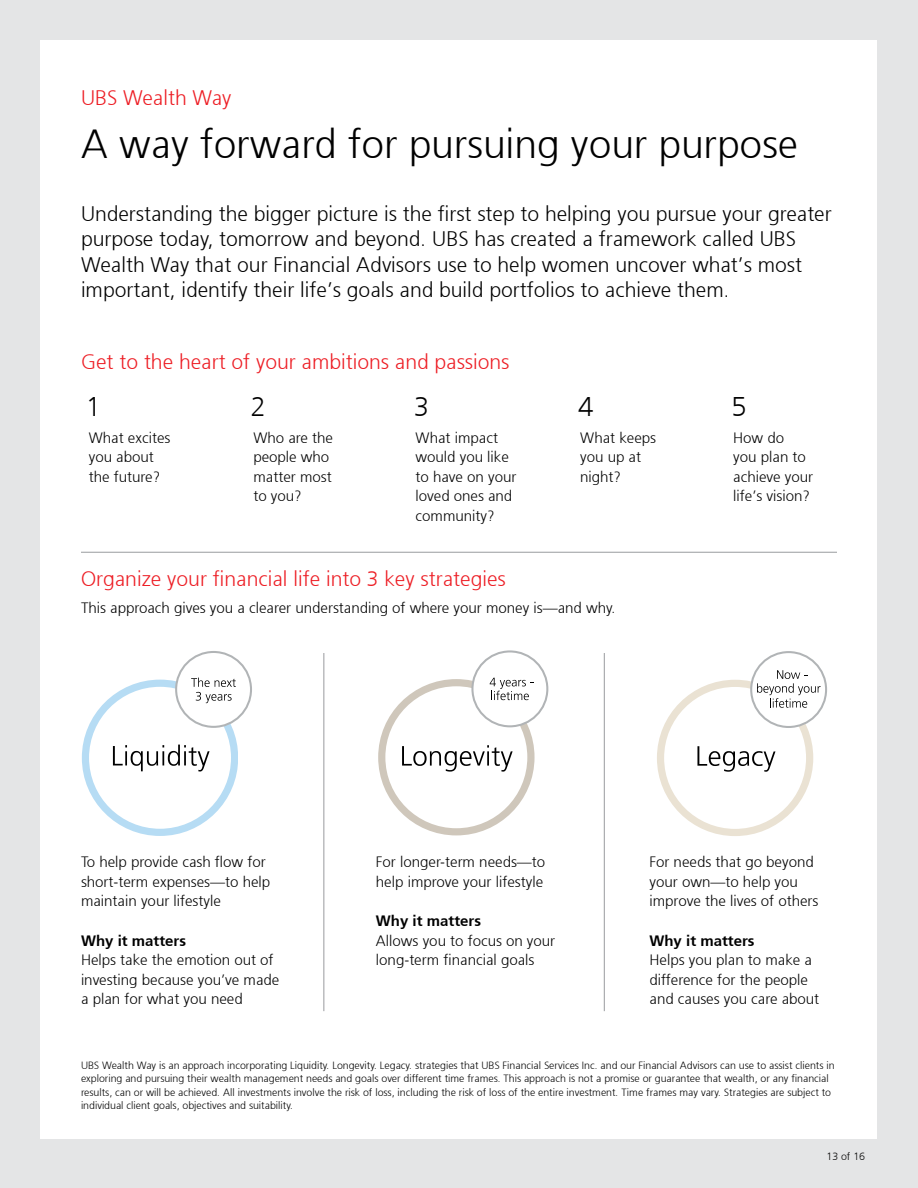
<style>
.page{position:relative;width:918px;height:1188px;background:#e4e5e6}
.page>*{position:absolute;margin:0;border:0;box-sizing:border-box;transform-origin:0 0}
.HEAD_27_31{font:300 40.5px "Frutiger 45";color:#000}
.QUOTE_14_17{font:300 27px "Frutiger 45";color:#000}
.QUOTE_14_17-2{font:300 21px/25.5px "Frutiger 45";color:#000}
.HEAD_RED_14_17{font:300 21px "Frutiger 45";color:#ed1d24}
.BODY_10_13{font:300 15px/19.5px "Frutiger 45";color:#000}
.sub_black_10_bold{font:300 15px "Frutiger 45";color:#000}
.endnotes{font:300 10.5px/13.5px "Frutiger 45";color:#000}
</style>
<div class="page">
<div style="left:40px;top:40px;width:838px;height:1099px;background:#fff"></div>
<div style="left:82px;top:680px;width:156px;height:156px;border:7px solid #b6dcf4;border-radius:50%"></div>
<svg style="left:113px;top:745px;width:97px;height:26px"></svg>
<div style="left:175px;top:651px;width:77px;height:77px;background:#fff;border:2px solid #b1b4b6;border-radius:50%"></div>
<svg style="left:191px;top:678px;width:45px;height:25px"></svg>
<svg style="left:402px;top:745px;width:111px;height:27px"></svg>
<div style="left:378px;top:679px;width:157px;height:156px;border:7px solid #cfc7bb;border-radius:50%"></div>
<div style="left:471px;top:650px;width:77px;height:77px;background:#fff;border:2px solid #b1b4b6;border-radius:50%"></div>
<svg style="left:490px;top:678px;width:43px;height:22px"></svg>
<svg style="left:697px;top:746px;width:78px;height:26px"></svg>
<div style="left:657px;top:680px;width:156px;height:156px;border:7px solid #eae2d3;border-radius:50%"></div>
<svg style="left:750px;top:651px;width:77px;height:77px"></svg>
<svg style="left:757px;top:670px;width:64px;height:38px"></svg>
<hr style="left:81px;top:552px;width:756px;height:1px;background:#999b9e">
<hr style="left:324px;top:653px;width:1px;height:358px;background:#999b9e">
<hr style="left:604px;top:653px;width:1px;height:358px;background:#999b9e">
<p class="HEAD_RED_14_17" style="left:81px;top:85px;width:152px">UBS Wealth Way</p>
<p class="HEAD_27_31" style="left:81px;top:120px;width:719px">A way forward for pursuing your purpose</p>
<p class="QUOTE_14_17-2" style="left:81px;top:200px;width:752px">Understanding the bigger picture is the first step to helping you pursue your greater purpose today, tomorrow and beyond. UBS has created a framework called UBS Wealth Way that our Financial Advisors use to help women uncover what’s most important, identify their life’s goals and build portfolios to achieve them.</p>
<p class="HEAD_RED_14_17" style="left:81px;top:349px;width:430px">Get to the heart of your ambitions and passions</p>
<p class="QUOTE_14_17" style="left:86px;top:391px;width:17px">1</p>
<p class="QUOTE_14_17" style="left:251px;top:391px;width:17px">2</p>
<p class="QUOTE_14_17" style="left:414px;top:391px;width:17px">3</p>
<p class="QUOTE_14_17" style="left:578px;top:391px;width:17px">4</p>
<p class="QUOTE_14_17" style="left:732px;top:391px;width:17px">5</p>
<p class="BODY_10_13" style="left:89px;top:428px;width:83px">What excites you about the future?</p>
<p class="BODY_10_13" style="left:253px;top:428px;width:81px">Who are the people who matter most to you?</p>
<p class="BODY_10_13" style="left:416px;top:428px;width:102px">What impact would you like to have on your loved ones and community?</p>
<p class="BODY_10_13" style="left:580px;top:428px;width:77px">What keeps you up at night?</p>
<p class="BODY_10_13" style="left:733px;top:428px;width:81px">How do<br>you plan to achieve your life’s vision?</p>
<p class="HEAD_RED_14_17" style="left:81px;top:567px;width:426px">Organize your financial life into 3 key strategies</p>
<p class="BODY_10_13" style="left:81px;top:598px;width:536px">This approach gives you a clearer understanding of where your money is—and why.</p>
<p class="BODY_10_13" style="left:81px;top:852px;width:191px">To help provide cash flow for short-term expenses—to help maintain your lifestyle</p>
<p class="sub_black_10_bold" style="left:81px;top:932px;width:107px">Why it matters</p>
<p class="BODY_10_13" style="left:81px;top:950px;width:200px">Helps take the emotion out of investing because you’ve made a plan for what you need</p>
<p class="BODY_10_13" style="left:376px;top:852px;width:171px">For longer-term needs—to help improve your lifestyle</p>
<p class="sub_black_10_bold" style="left:376px;top:912px;width:107px">Why it matters</p>
<p class="BODY_10_13" style="left:376px;top:931px;width:181px">Allows you to focus on your long-term financial goals</p>
<p class="BODY_10_13" style="left:650px;top:852px;width:170px">For needs that go beyond your own—to help you improve the lives of others</p>
<p class="sub_black_10_bold" style="left:650px;top:932px;width:107px">Why it matters</p>
<p class="BODY_10_13" style="left:650px;top:950px;width:171px">Helps you plan to make a difference for the people and causes you care about</p>
<p class="endnotes" style="left:81px;top:1058px;width:755px">UBS Wealth Way is an approach incorporating Liquidity. Longevity. Legacy. strategies that UBS Financial Services Inc. and our Financial Advisors can use to assist clients in exploring and pursuing their wealth management needs and goals over different time frames. This approach is not a promise or guarantee that wealth, or any financial results, can or will be achieved. All investments involve the risk of loss, including the risk of loss of the entire investment. Time frames may vary. Strategies are subject to individual client goals, objectives and suitability.</p>
<p class="endnotes" style="left:827px;top:1149px;width:40px">13 of 16</p>
</div>
